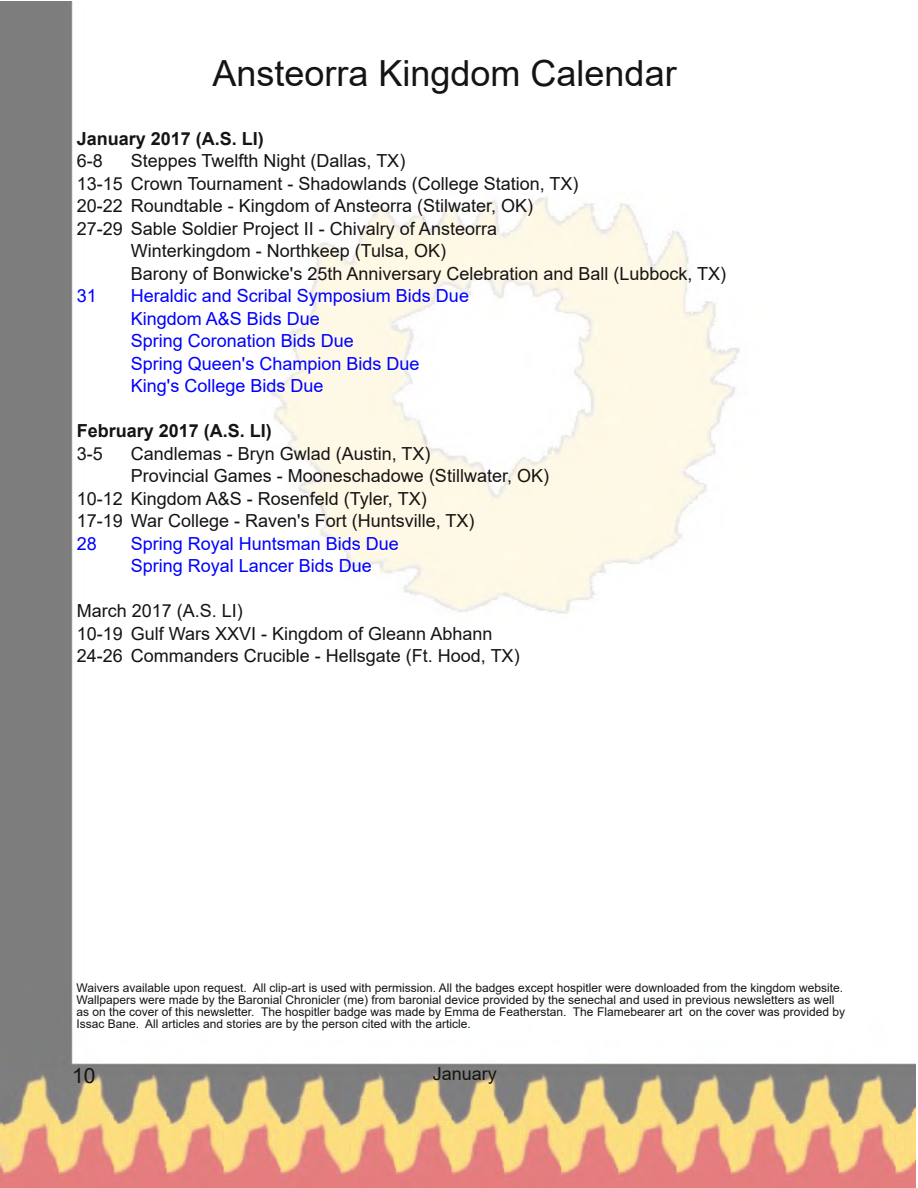
<style>
.page{position:relative;width:918px;height:1188px;background:#fff}
.page>*{position:absolute;margin:0;border:0;box-sizing:border-box;transform-origin:0 0}
.t1{font:36px "Arial";color:#161413}
.t2{font:21px "Arial";color:#161413}
.t3{font:18px/22.5px "Arial";color:#161413}
.t4{font:18px/22.5px "Arial";color:#00f}
.t5{font:700 18px "Arial";color:#161413}
.t6{font:12px/12px "Arial";color:#161413}
</style>
<div class="page">
<img style="left:0;top:1px;width:916px;height:1186px">
<h1 class="t1" style="left:212px;top:54px;width:466px">Ansteorra Kingdom Calendar</h1>
<p class="t5" style="left:77px;top:128px;width:189px">January 2017 (A.S. LI)</p>
<p class="t3" style="left:77px;top:150px;width:28px">6-8</p>
<p class="t3" style="left:131px;top:150px;width:276px">Steppes Twelfth Night (Dallas, TX)</p>
<p class="t3" style="left:77px;top:172px;width:503px">13-15 Crown Tournament - Shadowlands (College Station, TX)</p>
<p class="t3" style="left:77px;top:195px;width:458px">20-22 Roundtable - Kingdom of Ansteorra (Stilwater, OK)</p>
<p class="t3" style="left:77px;top:217px;width:422px">27-29 Sable Soldier Project II - Chivalry of Ansteorra</p>
<p class="t3" style="left:131px;top:240px;width:317px">Winterkingdom - Northkeep (Tulsa, OK)</p>
<p class="t3" style="left:131px;top:262px;width:597px">Barony of Bonwicke's 25th Anniversary Celebration and Ball (Lubbock, TX)</p>
<p class="t4" style="left:77px;top:285px;width:22px">31</p>
<p class="t4" style="left:131px;top:285px;width:340px">Heraldic and Scribal Symposium Bids Due<br>Kingdom A&amp;S Bids Due<br>Spring Coronation Bids Due<br>Spring Queen's Champion Bids Due<br>King's College Bids Due</p>
<p class="t5" style="left:77px;top:421px;width:197px">February 2017 (A.S. LI)</p>
<p class="t3" style="left:77px;top:442px;width:28px">3-5</p>
<p class="t3" style="left:131px;top:442px;width:301px">Candlemas - Bryn Gwlad (Austin, TX)</p>
<p class="t3" style="left:131px;top:465px;width:420px">Provincial Games - Mooneschadowe (Stillwater, OK)</p>
<p class="t3" style="left:77px;top:487px;width:351px">10-12 Kingdom A&amp;S - Rosenfeld (Tyler, TX)</p>
<p class="t3" style="left:77px;top:510px;width:399px">17-19 War College - Raven's Fort (Huntsville, TX)</p>
<p class="t4" style="left:77px;top:532px;width:22px">28</p>
<p class="t4" style="left:131px;top:532px;width:270px">Spring Royal Huntsman Bids Due<br>Spring Royal Lancer Bids Due</p>
<p class="t3" style="left:77px;top:600px;width:444px">March 2017 (A.S. LI)<br>10-19 Gulf Wars XXVI - Kingdom of Gleann Abhann<br>24-26 Commanders Crucible - Hellsgate (Ft. Hood, TX)</p>
<p class="t6" style="left:76px;top:981px;width:770px">Waivers available upon request. All clip-art is used with permission. All the badges except hospitler were downloaded from the kingdom website.<br>Wallpapers were made by the Baronial Chronicler (me) from baronial device provided by the senechal and used in previous newsletters as well as on the cover of this newsletter. The hospitler badge was made by Emma de Featherstan. The Flamebearer art on the cover was provided by Issac Bane. All articles and stories are by the person cited with the article.</p>
<p class="t2" style="left:72px;top:1064px;width:25px">10</p>
<p class="t3" style="left:433px;top:1062px;width:66px">January</p>
</div>
